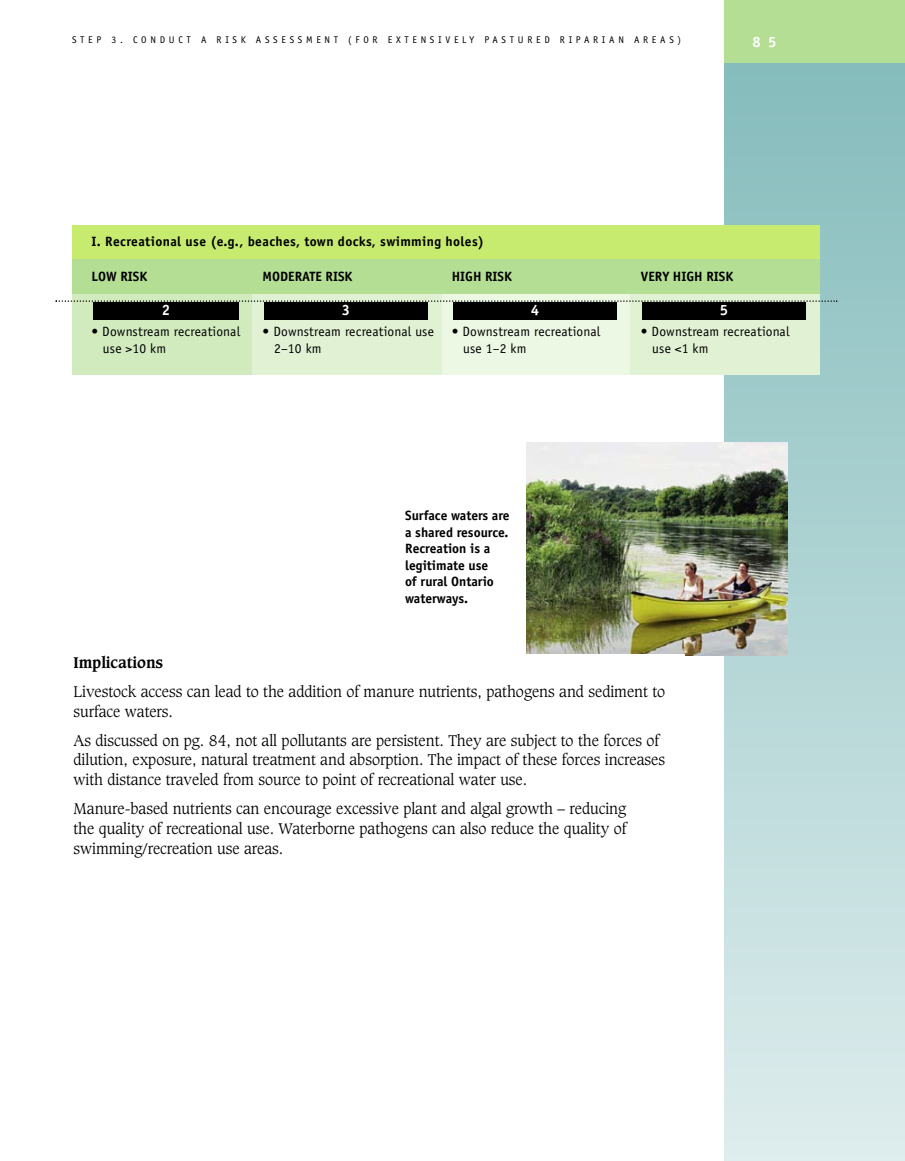
<style>
.page{position:relative;width:905px;height:1161px;background:#fff}
.page>*{position:absolute;margin:0;border:0;box-sizing:border-box;transform-origin:0 0}
.t1{font:300 15px/19.8px "Caxton";color:#000}
.t2{font:700 15px "Caxton";letter-spacing:-.005em;color:#000}
.t3{font:700 15px "Officina Sans";color:#fff}
.t4{font:13.5px "Officina Sans";letter-spacing:.015em;color:#000}
.t5{font:700 13.5px/16.5px "Officina Sans";color:#000}
.t6{font:700 13.5px "Officina Sans";letter-spacing:.03em;color:#000}
.t7{font:9.75px "Officina Sans";letter-spacing:.38em;color:#000}
</style>
<div class="page">
<div style="left:724px;top:63px;width:180px;height:1098px;background:linear-gradient(to bottom,#85bcbc,#deeded)"></div>
<div style="left:724px;top:0;width:180px;height:63px;background:#b3de94"></div>
<div style="left:441px;top:294px;width:189px;height:81px;background:#ecf7e4"></div>
<div style="left:72px;top:225px;width:747px;height:35px;background:#c6eb6f"></div>
<div style="left:72px;top:294px;width:180px;height:81px;background:#d1ebbf"></div>
<div style="left:252px;top:294px;width:189px;height:81px;background:#e1f2d4"></div>
<div style="left:630px;top:294px;width:189px;height:81px;background:#e1f2d4"></div>
<div style="left:72px;top:260px;width:747px;height:34px;background:#b3de94"></div>
<img style="left:526px;top:442px;width:261px;height:214px">
<div style="left:72px;top:654px;width:612px;height:216px;background:#fff"></div>
<svg style="left:56px;top:300px;width:781px;height:2px"></svg>
<div style="left:642px;top:302px;width:164px;height:18px;background:#000"></div>
<div style="left:453px;top:302px;width:163px;height:18px;background:#000"></div>
<div style="left:264px;top:302px;width:164px;height:18px;background:#000"></div>
<div style="left:93px;top:302px;width:145px;height:18px;background:#000"></div>
<p class="t7" style="left:72px;top:36px;width:610px">STEP 3. CONDUCT A RISK ASSESSMENT (FOR EXTENSIVELY PASTURED RIPARIAN AREAS)</p>
<p class="t3" style="left:752px;top:36px;width:26px">8 5</p>
<p class="t6" style="left:92px;top:237px;width:394px">I. Recreational use (e.g., beaches, town docks, swimming holes)</p>
<p class="t5" style="left:92px;top:269px;width:57px">LOW RISK</p>
<p class="t5" style="left:263px;top:269px;width:91px">MODERATE RISK</p>
<p class="t5" style="left:452px;top:269px;width:62px">HIGH RISK</p>
<p class="t5" style="left:641px;top:269px;width:94px">VERY HIGH RISK</p>
<p class="t3" style="left:162px;top:305px;width:10px">2</p>
<p class="t3" style="left:342px;top:305px;width:10px">3</p>
<p class="t3" style="left:531px;top:305px;width:10px">4</p>
<p class="t3" style="left:720px;top:305px;width:10px">5</p>
<p class="t4" style="left:92px;top:327px;width:150px">• Downstream recreational</p>
<p class="t4" style="left:263px;top:327px;width:173px">• Downstream recreational use</p>
<p class="t4" style="left:452px;top:327px;width:150px">• Downstream recreational</p>
<p class="t4" style="left:641px;top:327px;width:150px">• Downstream recreational</p>
<p class="t4" style="left:103px;top:343px;width:65px">use &gt;10 km</p>
<p class="t4" style="left:274px;top:343px;width:49px">2–10 km</p>
<p class="t4" style="left:463px;top:343px;width:65px">use 1–2 km</p>
<p class="t4" style="left:652px;top:343px;width:58px">use &lt;1 km</p>
<p class="t5" style="left:405px;top:509px;width:106px">Surface waters are a shared resource.<br>Recreation is a legitimate use<br>of rural Ontario waterways.</p>
<p class="t2" style="left:74px;top:656px;width:91px">Implications</p>
<p class="t1" style="left:74px;top:683px;width:593px">Livestock access can lead to the addition of manure nutrients, pathogens and sediment to surface waters.</p>
<p class="t1" style="left:74px;top:731px;width:593px">As discussed on pg. 84, not all pollutants are persistent. They are subject to the forces of dilution, exposure, natural treatment and absorption. The impact of these forces increases with distance traveled from source to point of recreational water use.</p>
<p class="t1" style="left:74px;top:800px;width:554px;text-align:justify">Manure-based nutrients can encourage excessive plant and algal growth – reducing the quality of recreational use. Waterborne pathogens can also reduce the quality of swimming/recreation use areas.</p>
</div>
